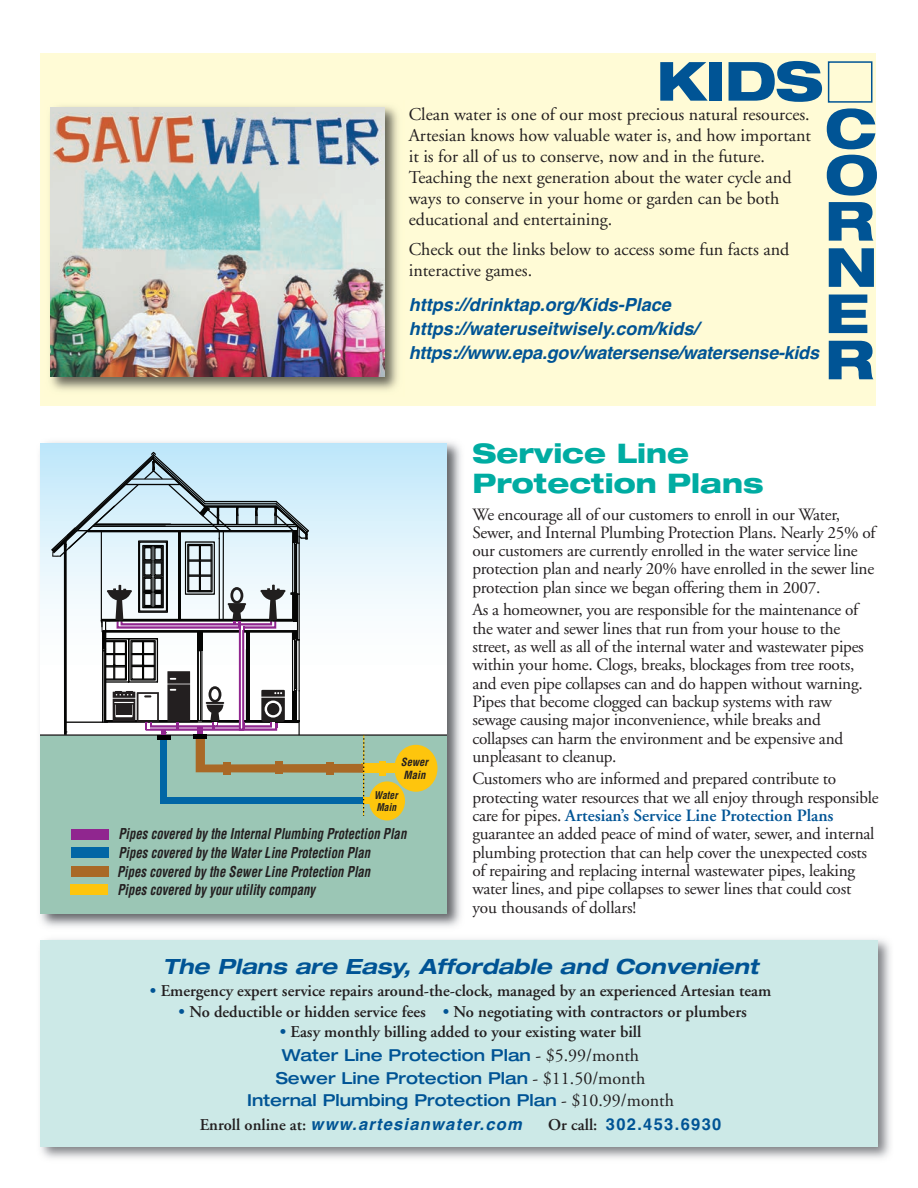
<style>
.page{position:relative;width:918px;height:1188px;background:#fff}
.page>*{position:absolute;margin:0;border:0;box-sizing:border-box;transform-origin:0 0}
.t1{font:800 expanded 54px/46.2px "Helvetica Neue";color:#005495}
.t2{font:800 expanded 27px/30px "Helvetica Neue";color:#00aca2}
.t3{font:italic 700 expanded 21px "Helvetica Neue";color:#005495}
.t4{font:18px/21px "Adobe Garamond";color:#231f20}
.t5{font:italic 700 18px/24px "Helvetica";color:#005495}
.t6{font:17.25px/18.3px "Adobe Garamond";letter-spacing:-.015em;color:#231f20}
.t7{font:600 16.5px "Adobe Garamond";color:#231f20}
.t8{font:500 expanded 16.5px/22.5px "Helvetica Neue";color:#005495;text-align:center}
.t9{font:italic 700 16.5px "Helvetica";letter-spacing:.075em;color:#005495}
.t10{font:700 16.5px "Helvetica";letter-spacing:.08em;color:#005495}
.t11{font:italic 700 condensed 14.55px "Helvetica";color:#231f20;scale:.88 1}
.t12{font:italic 700 condensed 10.95px/13.2px "Helvetica";color:#231f20}
.t13{font:italic 700 condensed 10.5px/12.6px "Helvetica";color:#231f20;scale:.92 1}
.s1{font-weight:600;color:#005495}
.s2{color:#005495}
.s3{font-family:"Adobe Garamond";font-weight:400;font-stretch:normal;font-size:18px;color:#231f20}
.s4{font-family:"Adobe Garamond";font-weight:600;font-style:normal;color:#231f20}
.s5{font-family:"Adobe Garamond";font-weight:600;color:#231f20}
</style>
<div class="page">
<img style="left:40px;top:939px;width:851px;height:220px">
<div style="left:40px;top:940px;width:837px;height:206px;background:#cce9e7"></div>
<div style="left:40px;top:54px;width:836px;height:352px;background:#fffbd6"></div>
<img style="left:50px;top:106px;width:348px;height:284px">
<img style="left:51px;top:107px;width:334px;height:270px">
<div style="left:828px;top:61px;width:44px;height:42px;border:2px solid #005495"></div>
<img style="left:40px;top:442px;width:421px;height:485px">
<div style="left:40px;top:444px;width:407px;height:470px;background:#fff"></div>
<div style="left:40px;top:444px;width:407px;height:227px;background:linear-gradient(to bottom,#c1e8fa,#fff)"></div>
<div style="left:40px;top:734px;width:407px;height:180px;background:#9bc6b5"></div>
<div style="left:361px;top:763px;width:36px;height:10px;background:#fec50d"></div>
<div style="left:394px;top:745px;width:44px;height:47px;background:#fec50d;border-radius:50%"></div>
<div style="left:369px;top:781px;width:36px;height:39px;background:#fec50d;border-radius:50%"></div>
<div style="left:379px;top:761px;width:7px;height:15px;background:#fec50d"></div>
<div style="left:364px;top:797px;width:16px;height:7px;background:#fec50d"></div>
<div style="left:71px;top:829px;width:38px;height:11px;background:#90268f"></div>
<div style="left:71px;top:866px;width:38px;height:10px;background:#a96926"></div>
<div style="left:71px;top:848px;width:38px;height:10px;background:#0166a5"></div>
<div style="left:71px;top:885px;width:37px;height:10px;background:#fec50d"></div>
<svg style="left:50px;top:451px;width:314px;height:365px"></svg>
<h1 class="t1" style="left:656px;top:57px;width:168px">KIDS</h1>
<p class="t4" style="left:409px;top:125px;width:404px">Artesian knows how valuable water is, and how important it is for all of us to conserve, now and in the future.<br>Teaching the next generation about the water cycle and ways to conserve in your home or garden can be both educational and entertaining.</p>
<p class="t4" style="left:409px;top:239px;width:382px">Check out the links below to access some fun facts and interactive games.</p>
<p class="t5" style="left:409px;top:294px;width:412px">https://drinktap.org/Kids-Place https://wateruseitwisely.com/kids/ https://www.epa.gov/watersense/watersense-kids</p>
<p class="t4" style="left:409px;top:104px;width:403px">Clean water is one of our most precious natural resources.</p>
<h1 class="t1" style="left:825px;top:104px;width:55px">C<br>O<br>R<br>N<br>E<br>R</h1>
<p class="t12" style="left:401px;top:755px;width:29px">Sewer<br>Main</p>
<p class="t13" style="left:374px;top:789px;width:27px">Water<br>Main</p>
<p class="t11" style="left:118px;top:825px;width:329px">Pipes covered by the Internal Plumbing Protection Plan</p>
<p class="t11" style="left:118px;top:843px;width:288px">Pipes covered by the Water Line Protection Plan</p>
<p class="t11" style="left:117px;top:881px;width:226px">Pipes covered by your utility company</p>
<p class="t11" style="left:117px;top:863px;width:289px">Pipes covered by the Sewer Line Protection Plan</p>
<h2 class="t2" style="left:472px;top:438px;width:293px">Service Line<br>Protection Plans</h2>
<p class="t6" style="left:472px;top:505px;width:405px">We encourage all of our customers to enroll in our Water, Sewer, and Internal Plumbing Protection Plans. Nearly 25% of our customers are currently enrolled in the water service line protection plan and nearly 20% have enrolled in the sewer line protection plan since we began offering them in 2007.</p>
<p class="t6" style="left:472px;top:601px;width:393px">As a homeowner, you are responsible for the maintenance of the water and sewer lines that run from your house to the street, as well as all of the internal water and wastewater pipes within your home. Clogs, breaks, blockages from tree roots, and even pipe collapses can and do happen without warning.<br>Pipes that become clogged can backup systems with raw sewage causing major inconvenience, while breaks and collapses can harm the environment and be expensive and unpleasant to cleanup.</p>
<p class="t6" style="left:472px;top:770px;width:408px">Customers who are informed and prepared contribute to protecting water resources that we all enjoy through responsible care for pipes. <span class="s1">Artesian’s Service Line Protection Plans </span>guarantee an added peace of mind of water, sewer, and internal plumbing protection that can help cover the unexpected costs of repairing and replacing internal wastewater pipes, leaking water lines, and pipe collapses to sewer lines that could cost you thousands of dollars!</p>
<p class="t3" style="left:163px;top:953px;width:602px">The Plans are Easy, Affordable and Convenient</p>
<p class="t7" style="left:150px;top:982px;width:623px"><span class="s2">•</span> Emergency expert service repairs around-the-clock, managed by an experienced Artesian team</p>
<p class="t7" style="left:179px;top:1002px;width:570px"><span class="s2">•</span> No deductible or hidden service fees <span class="s2">•</span> No negotiating with contractors or plumbers</p>
<p class="t7" style="left:280px;top:1022px;width:363px"><span class="s2">•</span> Easy monthly billing added to your existing water bill</p>
<p class="t8" style="left:247px;top:1044px;width:428px">Water Line Protection Plan <span class="s3">- $5.99/month<br></span>Sewer Line Protection Plan <span class="s3">- $11.50/month<br></span>Internal Plumbing Protection Plan <span class="s3">- $10.99/month</span></p>
<p class="t9" style="left:200px;top:1119px;width:323px"><span class="s4">Enroll online at:</span> www.artesianwater.com</p>
<p class="t10" style="left:548px;top:1119px;width:175px"><span class="s5">Or call:</span> 302.453.6930</p>
</div>
